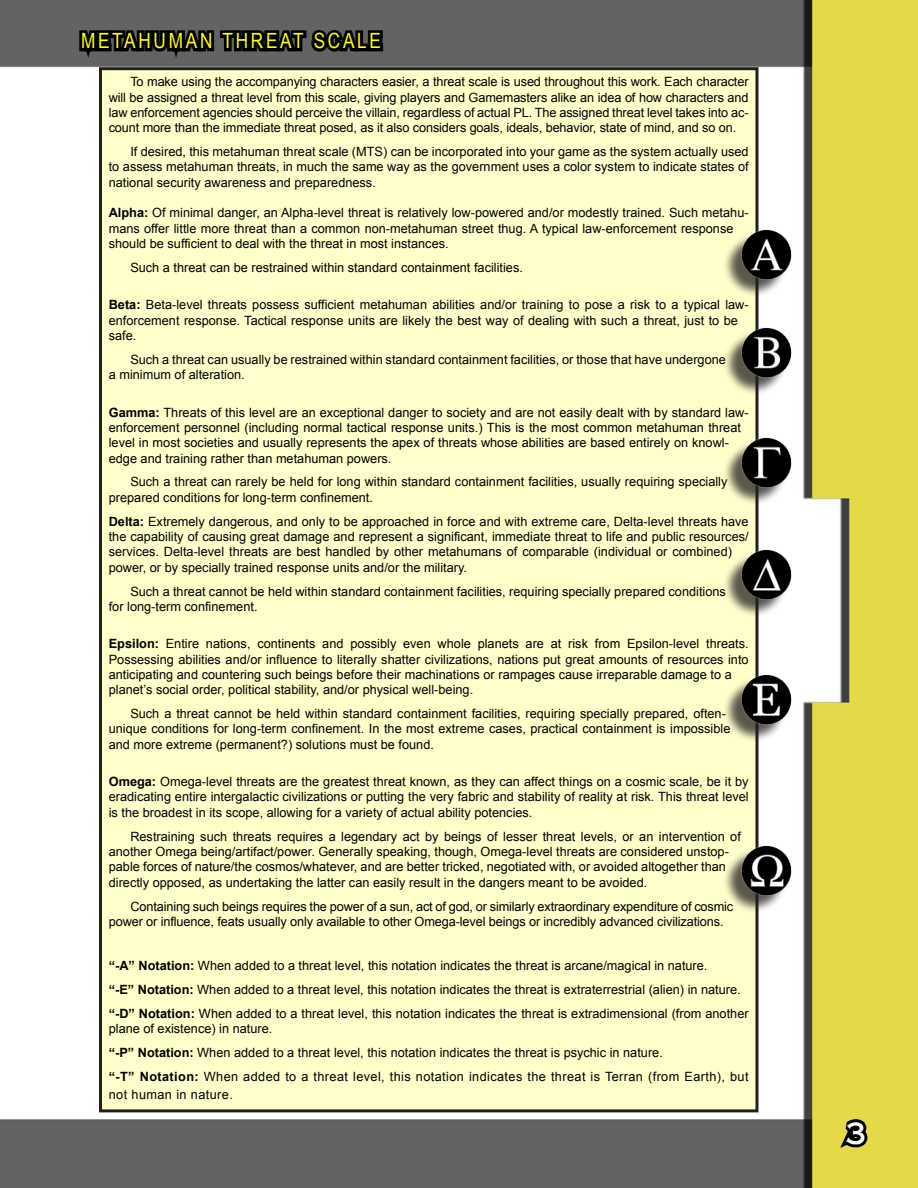
<style>
.page{position:relative;width:918px;height:1188px;background:#fff}
.page>*{position:absolute;margin:0;border:0;box-sizing:border-box;transform-origin:0 0}
.t1{font:36px "Metalcut Bold Swfte";color:#fff}
.t2{font:21px "Arial Narrow";letter-spacing:.13em;color:#ff0}
.t3{font:12.75px/15.3px "Arial";color:#000}
.t4{font:12.75px "Arial";letter-spacing:.03em;color:#000}
.s1{font-weight:700}
</style>
<div class="page">
<img style="left:0;top:0;width:918px;height:1188px">
<svg style="left:834px;top:1114px;width:38px;height:40px;background:#928c2d"></svg>
<svg style="left:76px;top:0;width:310px;height:70px;background:#484848"></svg>
<div style="left:100px;top:69px;width:657px;height:1042px;background:#ffc"></div>
<div style="left:722px;top:232px;width:77px;height:76px;background:#231f20;opacity:.75"></div>
<img style="left:739px;top:228px;width:54px;height:54px">
<div style="left:722px;top:330px;width:77px;height:76px;background:#231f20;opacity:.75"></div>
<img style="left:739px;top:326px;width:54px;height:54px">
<div style="left:722px;top:440px;width:77px;height:76px;background:#231f20;opacity:.75"></div>
<img style="left:739px;top:435px;width:54px;height:54px">
<div style="left:722px;top:552px;width:77px;height:76px;background:#231f20;opacity:.75"></div>
<img style="left:739px;top:548px;width:54px;height:54px">
<div style="left:722px;top:677px;width:77px;height:76px;background:#231f20;opacity:.75"></div>
<img style="left:739px;top:673px;width:54px;height:54px">
<div style="left:722px;top:848px;width:77px;height:76px;background:#231f20;opacity:.75"></div>
<img style="left:739px;top:843px;width:54px;height:54px">
<h2 class="t2" style="left:81px;top:26px;width:302px">METAHUMAN THREAT SCALE</h2>
<p class="t3" style="left:109px;top:74px;width:641px;text-align:justify;text-indent:22px">To make using the accompanying characters easier, a threat scale is used throughout this work. Each character will be assigned a threat level from this scale, giving players and Gamemasters alike an idea of how characters and law enforcement agencies should perceive the villain, regardless of actual PL. The assigned threat level takes into ac&shy;count more than the immediate threat posed, as it also considers goals, ideals, behavior, state of mind, and so on.</p>
<p class="t3" style="left:109px;top:144px;width:641px;text-align:justify;text-indent:22px">If desired, this metahuman threat scale (MTS) can be incorporated into your game as the system actually used to assess metahuman threats, in much the same way as the government uses a color system to indicate states of national security awareness and preparedness.</p>
<p class="t3" style="left:109px;top:205px;width:641px"><span class="s1">Alpha:</span> Of minimal danger, an Alpha-level threat is relatively low-powered and/or modestly trained. Such metahu&shy;mans offer little more threat than a common non-metahuman street thug. A typical law-enforcement response should be sufficient to deal with the threat in most instances.</p>
<p class="t3" style="left:130px;top:260px;width:394px">Such a threat can be restrained within standard containment facilities.</p>
<p class="t3" style="left:109px;top:297px;width:641px"><span class="s1">Beta:</span> Beta-level threats possess sufficient metahuman abilities and/or training to pose a risk to a typical law&shy;enforcement response. Tactical response units are likely the best way of dealing with such a threat, just to be safe.</p>
<p class="t3" style="left:109px;top:352px;width:619px;text-indent:22px">Such a threat can usually be restrained within standard containment facilities, or those that have undergone a minimum of alteration.</p>
<p class="t3" style="left:109px;top:405px;width:641px"><span class="s1">Gamma:</span> Threats of this level are an exceptional danger to society and are not easily dealt with by standard law&shy;enforcement personnel (including normal tactical response units.) This is the most common metahuman threat level in most societies and usually represents the apex of threats whose abilities are based entirely on knowl&shy;edge and training rather than metahuman powers.</p>
<p class="t3" style="left:109px;top:474px;width:620px;text-indent:22px">Such a threat can rarely be held for long within standard containment facilities, usually requiring specially prepared conditions for long-term confinement.</p>
<p class="t3" style="left:109px;top:514px;width:641px"><span class="s1">Delta:</span> Extremely dangerous, and only to be approached in force and with extreme care, Delta-level threats have the capability of causing great damage and represent a significant, immediate threat to life and public resources/ services. Delta-level threats are best handled by other metahumans of comparable (individual or combined) power, or by specially trained response units and/or the military.</p>
<p class="t3" style="left:109px;top:584px;width:619px;text-indent:22px">Such a threat cannot be held within standard containment facilities, requiring specially prepared conditions for long-term confinement.</p>
<p class="t3" style="left:109px;top:636px;width:641px"><span class="s1">Epsilon:</span> Entire nations, continents and possibly even whole planets are at risk from Epsilon-level threats.<br>Possessing abilities and/or influence to literally shatter civilizations, nations put great amounts of resources into anticipating and countering such beings before their machinations or rampages cause irreparable damage to a planet’s social order, political stability, and/or physical well-being.</p>
<p class="t3" style="left:109px;top:706px;width:623px;text-indent:22px">Such a threat cannot be held within standard containment facilities, requiring specially prepared, often&shy;unique conditions for long-term confinement. In the most extreme cases, practical containment is impossible and more extreme (permanent?) solutions must be found.</p>
<p class="t3" style="left:109px;top:774px;width:641px;text-align:justify"><span class="s1">Omega:</span> Omega-level threats are the greatest threat known, as they can affect things on a cosmic scale, be it by eradicating entire intergalactic civilizations or putting the very fabric and stability of reality at risk. This threat level is the broadest in its scope, allowing for a variety of actual ability potencies.</p>
<p class="t3" style="left:109px;top:829px;width:634px;text-indent:22px">Restraining such threats requires a legendary act by beings of lesser threat levels, or an intervention of another Omega being/artifact/power. Generally speaking, though, Omega-level threats are considered unstop&shy;pable forces of nature/the cosmos/whatever, and are better tricked, negotiated with, or avoided altogether than directly opposed, as undertaking the latter can easily result in the dangers meant to be avoided.</p>
<p class="t3" style="left:109px;top:899px;width:626px;text-indent:22px">Containing such beings requires the power of a sun, act of god, or similarly extraordinary expenditure of cosmic power or influence, feats usually only available to other Omega-level beings or incredibly advanced civilizations.</p>
<p class="t3" style="left:109px;top:954px;width:641px;line-height:24px"><span class="s1">“-A” Notation:</span> When added to a threat level, this notation indicates the threat is arcane/magical in nature.<br><span class="s1">“-E” Notation:</span> When added to a threat level, this notation indicates the threat is extraterrestrial (alien) in nature. <span class="s1">“-D” Notation:</span> When added to a threat level, this notation indicates the threat is extradimensional (from another</p>
<p class="t3" style="left:109px;top:1017px;width:641px;line-height:24px">plane of existence) in nature.<br><span class="s1">“-P” Notation:</span> When added to a threat level, this notation indicates the threat is psychic in nature.<br><span class="s1">“-T” Notation:</span> When added to a threat level, this notation indicates the threat is Terran (from Earth), but</p>
<p class="t4" style="left:109px;top:1086px;width:126px">not human in nature.</p>
<h1 class="t1" style="left:845px;top:1115px;width:22px">3</h1>
</div>
